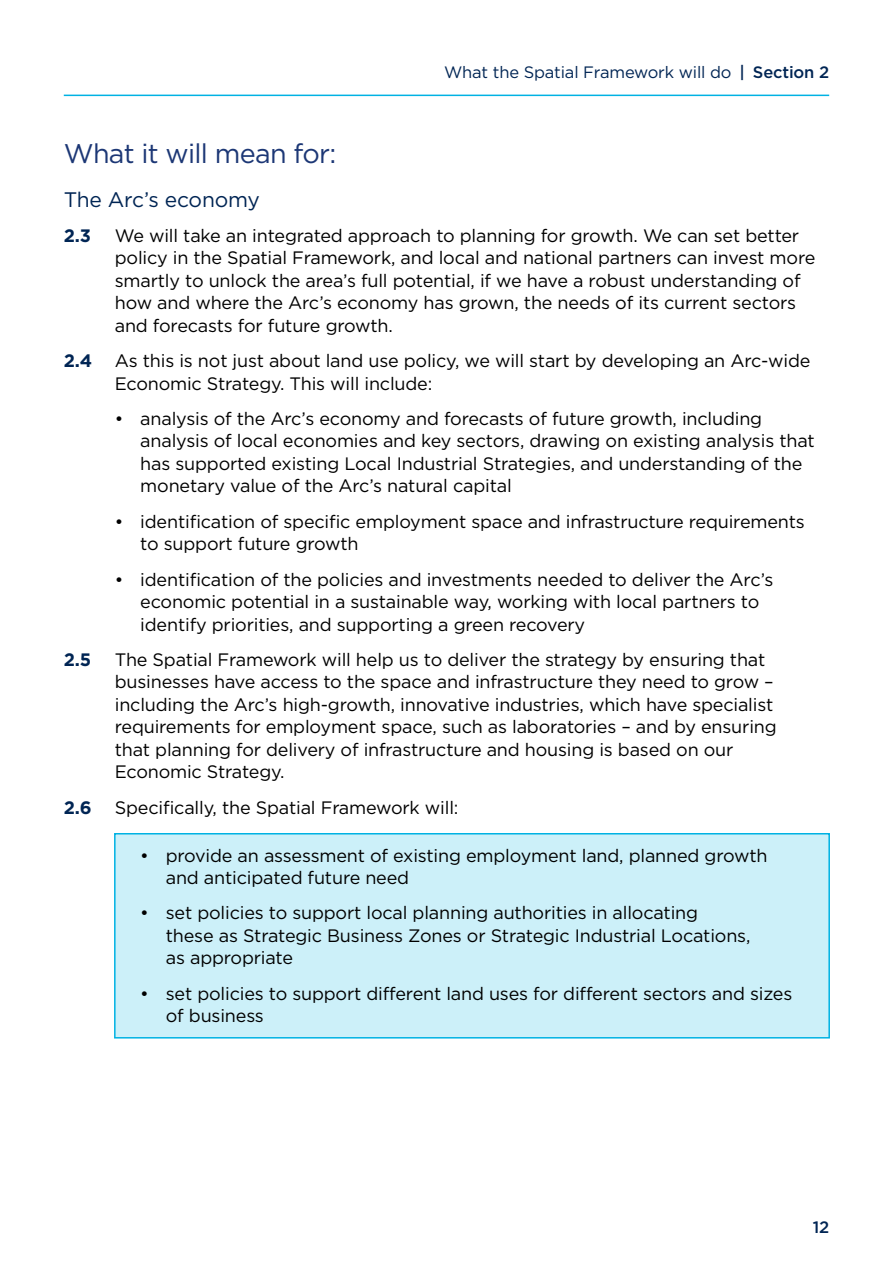
<style>
.page{position:relative;width:893px;height:1263px;background:#fff}
.page>*{position:absolute;margin:0;border:0;box-sizing:border-box;transform-origin:0 0}
.Heading_level_2{font:27px "Gotham";letter-spacing:-.025em;color:#1c3775}
.Subheading_level_3{font:21px "Gotham";letter-spacing:-.01em;color:#002554}
.Body_text___numbered{font:18px/22.5px "Gotham";letter-spacing:-.01em;color:#000}
.Body_text___numbered-2{font:700 18px "Gotham";color:#002554}
.t1{font:16.5px "Gotham Book 4";letter-spacing:-.01em;color:#002554}
.t2{font:500 16.5px "Gotham";color:#002554}
.s1{font-family:"Gotham Medium 4"}
</style>
<div class="page">
<hr style="left:64px;top:95px;width:765px;height:1px;background:#00b2e3">
<div style="left:114px;top:833px;width:716px;height:205px;background:#ccf0f9;border:2px solid #00b2e3"></div>
<p class="t1" style="left:444px;top:63px;width:386px">What the Spatial Framework will do <span class="s1">| Section 2</span></p>
<h2 class="Heading_level_2" style="left:64px;top:138px;width:274px">What it will mean for:</h2>
<h3 class="Subheading_level_3" style="left:64px;top:188px;width:198px">The Arc’s economy</h3>
<p class="Body_text___numbered-2" style="left:64px;top:225px;width:29px">2.3</p>
<p class="Body_text___numbered" style="left:115px;top:224px;width:702px">We will take an integrated approach to planning for growth. We can set better policy in the Spatial Framework, and local and national partners can invest more smartly to unlock the area’s full potential, if we have a robust understanding of how and where the Arc’s economy has grown, the needs of its current sectors and forecasts for future growth.</p>
<p class="Body_text___numbered-2" style="left:64px;top:350px;width:30px">2.4</p>
<p class="Body_text___numbered" style="left:115px;top:349px;width:697px">As this is not just about land use policy, we will start by developing an Arc-wide<br>Economic Strategy. This will include:</p>
<p class="Body_text___numbered" style="left:140px;top:407px;width:676px;text-indent:-26px">• analysis of the Arc’s economy and forecasts of future growth, including analysis of local economies and key sectors, drawing on existing analysis that has supported existing Local Industrial Strategies, and understanding of the monetary value of the Arc’s natural capital</p>
<p class="Body_text___numbered" style="left:140px;top:510px;width:666px;text-indent:-26px">• identification of specific employment space and infrastructure requirements to support future growth</p>
<p class="Body_text___numbered" style="left:140px;top:567px;width:635px;text-indent:-26px">• identification of the policies and investments needed to deliver the Arc’s economic potential in a sustainable way, working with local partners to identify priorities, and supporting a green recovery</p>
<p class="Body_text___numbered-2" style="left:64px;top:649px;width:29px">2.5</p>
<p class="Body_text___numbered" style="left:115px;top:648px;width:663px">The Spatial Framework will help us to deliver the strategy by ensuring that businesses have access to the space and infrastructure they need to grow – including the Arc’s high-growth, innovative industries, which have specialist requirements for employment space, such as laboratories – and by ensuring that planning for delivery of infrastructure and housing is based on our Economic Strategy.</p>
<p class="Body_text___numbered-2" style="left:64px;top:797px;width:29px">2.6</p>
<p class="Body_text___numbered" style="left:115px;top:796px;width:345px">Specifically, the Spatial Framework will:</p>
<p class="Body_text___numbered" style="left:166px;top:844px;width:603px;text-indent:-26px">• provide an assessment of existing employment land, planned growth and anticipated future need</p>
<p class="Body_text___numbered" style="left:166px;top:901px;width:586px;text-indent:-26px">• set policies to support local planning authorities in allocating these as Strategic Business Zones or Strategic Industrial Locations, as appropriate</p>
<p class="Body_text___numbered" style="left:166px;top:982px;width:628px;text-indent:-26px">• set policies to support different land uses for different sectors and sizes of business</p>
<p class="t2" style="left:813px;top:1218px;width:18px">12</p>
</div>
